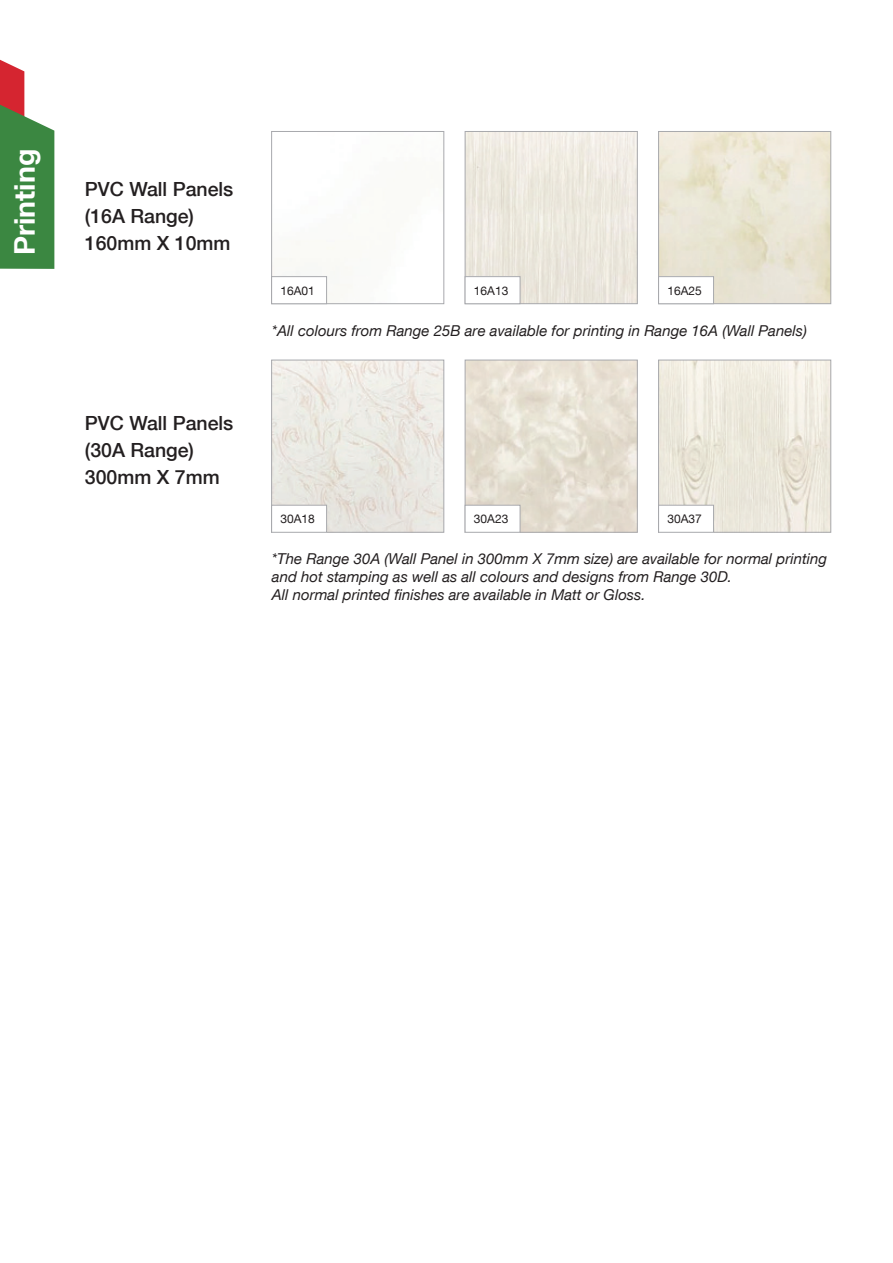
<style>
.page{position:relative;width:893px;height:1263px;background:#fff}
.page>*{position:absolute;margin:0;border:0;box-sizing:border-box;transform-origin:0 0}
.t1{font:700 28.5px "Helvetica Neue LT Com";color:#fff}
.t2{font:500 19.5px/27px "Helvetica Neue LT Com";color:#231f20}
.t3{font:italic 15px/18px "Helvetica Neue LT Com";color:#231f20}
.t4{font:12px "Helvetica Neue LT Com";color:#231f20}
</style>
<div class="page">
<svg style="left:0;top:60px;width:54px;height:209px"></svg>
<div style="left:271px;top:131px;width:173px;height:173px;border:1px solid #a8a9ad"></div>
<img style="left:273px;top:362px;width:169px;height:169px">
<div style="left:271px;top:360px;width:173px;height:173px;border:1px solid #a8a9ad"></div>
<img style="left:467px;top:133px;width:169px;height:169px">
<div style="left:465px;top:131px;width:173px;height:173px;border:1px solid #a8a9ad"></div>
<img style="left:467px;top:362px;width:169px;height:169px">
<div style="left:465px;top:360px;width:173px;height:173px;border:1px solid #a8a9ad"></div>
<div style="left:658px;top:131px;width:173px;height:173px;border:1px solid #a8a9ad"></div>
<img style="left:660px;top:362px;width:169px;height:169px">
<div style="left:658px;top:360px;width:173px;height:173px;border:1px solid #a8a9ad"></div>
<div style="left:271px;top:276px;width:56px;height:28px;border:1px solid #a8a9ad"></div>
<div style="left:272px;top:505px;width:55px;height:27px;background:#fff"></div>
<div style="left:271px;top:505px;width:56px;height:28px;border:1px solid #a8a9ad"></div>
<div style="left:465px;top:277px;width:55px;height:27px;background:#fff"></div>
<div style="left:465px;top:276px;width:55px;height:28px;border:1px solid #a8a9ad"></div>
<div style="left:465px;top:505px;width:55px;height:27px;background:#fff"></div>
<div style="left:465px;top:505px;width:55px;height:28px;border:1px solid #a8a9ad"></div>
<div style="left:658px;top:276px;width:56px;height:28px;border:1px solid #a8a9ad"></div>
<div style="left:659px;top:505px;width:54px;height:27px;background:#fff"></div>
<div style="left:658px;top:505px;width:56px;height:28px;border:1px solid #a8a9ad"></div>
<h1 class="t1" style="left:7px;top:255px;width:108px;rotate:-90deg">Printing</h1>
<h2 class="t2" style="left:85px;top:175px;width:150px">PVC Wall Panels (16A Range)<br>160mm X 10mm</h2>
<h2 class="t2" style="left:85px;top:410px;width:150px">PVC Wall Panels (30A Range)<br>300mm X 7mm</h2>
<p class="t4" style="left:280px;top:283px;width:36px">16A01</p>
<p class="t4" style="left:474px;top:283px;width:36px">16A13</p>
<p class="t4" style="left:667px;top:283px;width:36px">16A25</p>
<p class="t3" style="left:272px;top:321px;width:536px">*All colours from Range 25B are available for printing in Range 16A (Wall Panels)</p>
<p class="t4" style="left:280px;top:511px;width:36px">30A18</p>
<p class="t4" style="left:474px;top:511px;width:36px">30A23</p>
<p class="t4" style="left:667px;top:511px;width:36px">30A37</p>
<p class="t3" style="left:272px;top:549px;width:557px">*The Range 30A (Wall Panel in 300mm X 7mm size) are available for normal printing and hot stamping as well as all colours and designs from Range 30D.<br>All normal printed finishes are available in Matt or Gloss.</p>
</div>
